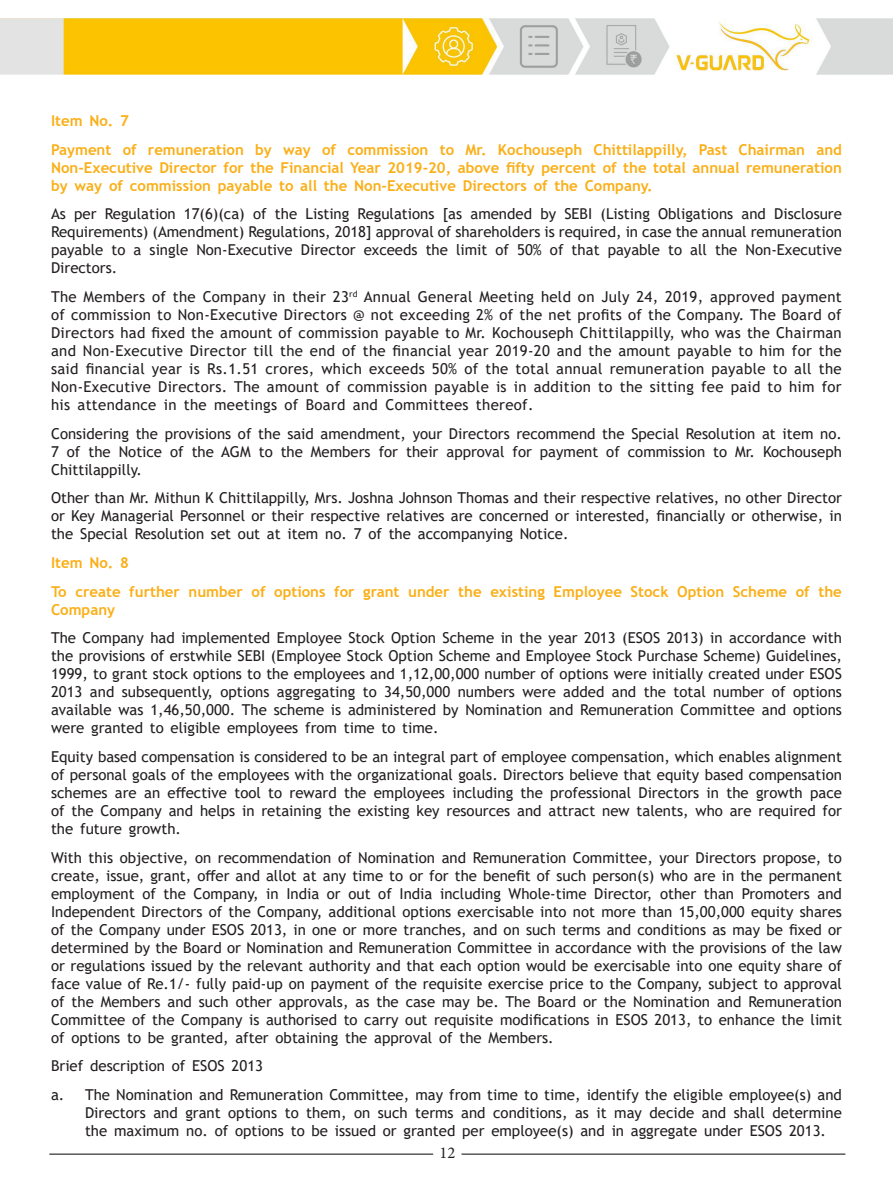
<style>
.page{position:relative;width:893px;height:1191px;background:#fff}
.page>*{position:absolute;margin:0;border:0;box-sizing:border-box;transform-origin:0 0}
.t1{font:16.5px "Minion Pro";color:#231f20}
.t2{font:15px/18px "Trebuchet MS";color:#231f20;text-align:justify}
.t3{font:700 15px/28.7px "Trebuchet MS";color:#faaf18}
</style>
<div class="page">
<hr style="left:49px;top:1153px;width:384px;height:1px;background:#231f20">
<hr style="left:461px;top:1153px;width:384px;height:1px;background:#231f20">
<img style="left:0;top:18px;width:893px;height:57px">
<p class="t3" style="left:51px;top:106px;width:792px">Item No. 7<br>Payment of remuneration by way of commission to Mr. Kochouseph Chittilappilly, Past Chairman and</p>
<p class="t3" style="left:51px;top:158px;width:792px;line-height:18px">Non-Executive Director for the Financial Year 2019-20, above fifty percent of the total annual remuneration by way of commission payable to all the Non-Executive Directors of the Company.</p>
<p class="t2" style="left:51px;top:205px;width:792px">As per Regulation 17(6)(ca) of the Listing Regulations [as amended by SEBI (Listing Obligations and Disclosure Requirements) (Amendment) Regulations, 2018] approval of shareholders is required, in case the annual remuneration payable to a single Non-Executive Director exceeds the limit of 50% of that payable to all the Non-Executive Directors.</p>
<p class="t2" style="left:51px;top:287px;width:792px">The Members of the Company in their 23<sup>rd</sup> Annual General Meeting held on July 24, 2019, approved payment of commission to Non-Executive Directors @ not exceeding 2% of the net profits of the Company. The Board of Directors had fixed the amount of commission payable to Mr. Kochouseph Chittilappilly, who was the Chairman and Non-Executive Director till the end of the financial year 2019-20 and the amount payable to him for the said financial year is Rs.1.51 crores, which exceeds 50% of the total annual remuneration payable to all the Non-Executive Directors. The amount of commission payable is in addition to the sitting fee paid to him for his attendance in the meetings of Board and Committees thereof.</p>
<p class="t2" style="left:51px;top:424px;width:792px">Considering the provisions of the said amendment, your Directors recommend the Special Resolution at item no.<br>7 of the Notice of the AGM to the Members for their approval for payment of commission to Mr. Kochouseph Chittilappilly.</p>
<p class="t2" style="left:51px;top:489px;width:792px">Other than Mr. Mithun K Chittilappilly, Mrs. Joshna Johnson Thomas and their respective relatives, no other Director or Key Managerial Personnel or their respective relatives are concerned or interested, financially or otherwise, in the Special Resolution set out at item no. 7 of the accompanying Notice.</p>
<p class="t3" style="left:51px;top:548px;width:792px">Item No. 8<br>To create further number of options for grant under the existing Employee Stock Option Scheme of the</p>
<p class="t3" style="left:51px;top:595px;width:66px">Company</p>
<p class="t2" style="left:51px;top:629px;width:792px">The Company had implemented Employee Stock Option Scheme in the year 2013 (ESOS 2013) in accordance with the provisions of erstwhile SEBI (Employee Stock Option Scheme and Employee Stock Purchase Scheme) Guidelines, 1999, to grant stock options to the employees and 1,12,00,000 number of options were initially created under ESOS 2013 and subsequently, options aggregating to 34,50,000 numbers were added and the total number of options available was 1,46,50,000. The scheme is administered by Nomination and Remuneration Committee and options were granted to eligible employees from time to time.</p>
<p class="t2" style="left:51px;top:747px;width:792px">Equity based compensation is considered to be an integral part of employee compensation, which enables alignment of personal goals of the employees with the organizational goals. Directors believe that equity based compensation schemes are an effective tool to reward the employees including the professional Directors in the growth pace of the Company and helps in retaining the existing key resources and attract new talents, who are required for the future growth.</p>
<p class="t2" style="left:51px;top:848px;width:792px">With this objective, on recommendation of Nomination and Remuneration Committee, your Directors propose, to create, issue, grant, offer and allot at any time to or for the benefit of such person(s) who are in the permanent employment of the Company, in India or out of India including Whole-time Director, other than Promoters and Independent Directors of the Company, additional options exercisable into not more than 15,00,000 equity shares of the Company under ESOS 2013, in one or more tranches, and on such terms and conditions as may be fixed or determined by the Board or Nomination and Remuneration Committee in accordance with the provisions of the law or regulations issued by the relevant authority and that each option would be exercisable into one equity share of face value of Re.1/- fully paid-up on payment of the requisite exercise price to the Company, subject to approval of the Members and such other approvals, as the case may be. The Board or the Nomination and Remuneration Committee of the Company is authorised to carry out requisite modifications in ESOS 2013, to enhance the limit of options to be granted, after obtaining the approval of the Members.</p>
<p class="t2" style="left:51px;top:1051px;width:792px;line-height:28.7px">Brief description of ESOS 2013<br>a. The Nomination and Remuneration Committee, may from time to time, identify the eligible employee(s) and</p>
<p class="t2" style="left:85px;top:1103px;width:758px">Directors and grant options to them, on such terms and conditions, as it may decide and shall determine the maximum no. of options to be issued or granted per employee(s) and in aggregate under ESOS 2013.</p>
<p class="t1" style="left:439px;top:1141px;width:17px">12</p>
</div>
